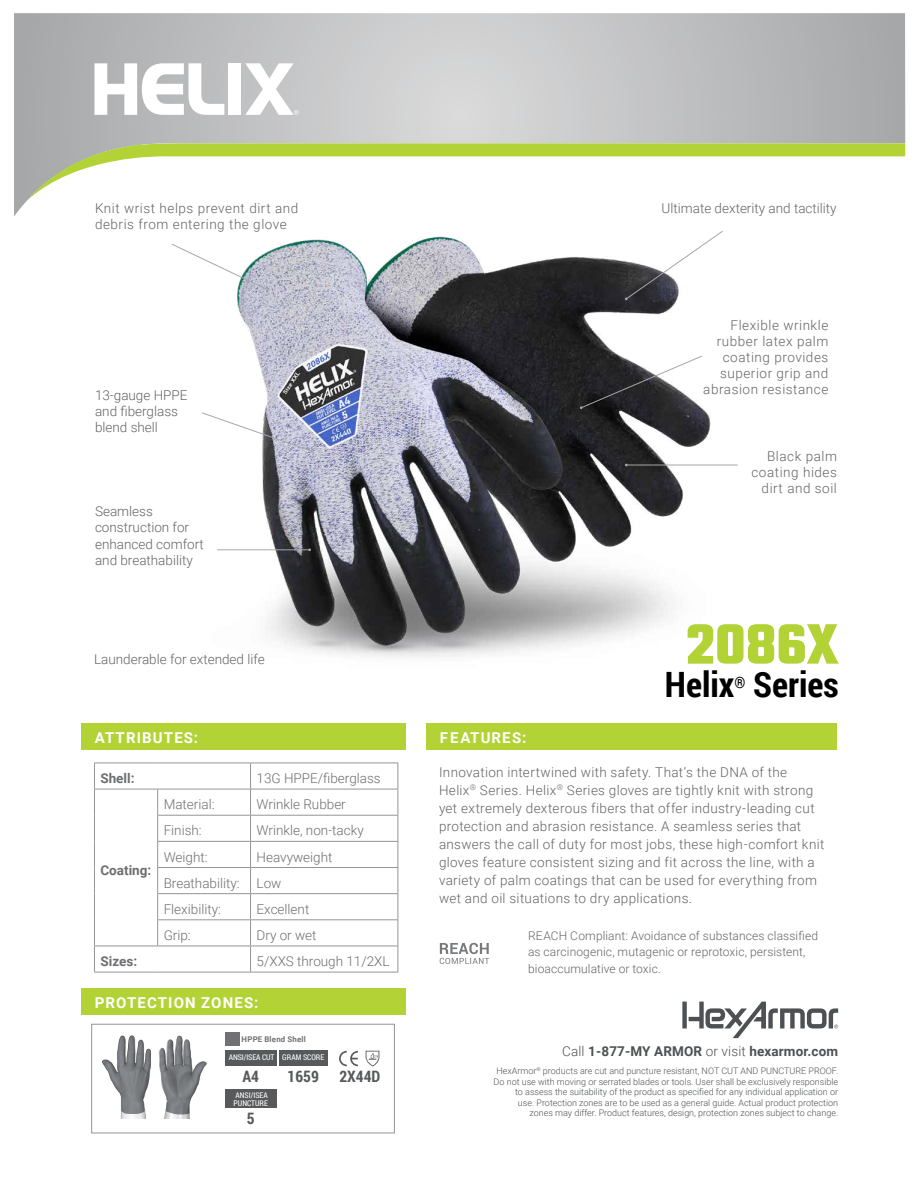
<style>
.page{position:relative;width:918px;height:1188px;background:#fff}
.page>*{position:absolute;margin:0;border:0;box-sizing:border-box;transform-origin:0 0}
.t1{font:700 61.5px "Teko";color:#b3d235}
.t2{font:700 34.95px "Roboto Condensed";color:#000}
.t3{font:700 15.75px "Roboto Condensed";color:#58595b}
.t4{font:700 15px "Roboto";letter-spacing:.075em;color:#fff}
.t5{font:700 15px "Roboto";letter-spacing:.095em;color:#fff}
.t6{font:300 13.5px/16.2px "Roboto";letter-spacing:.025em;color:#636466}
.t7{font:300 13.5px/26.1px "Roboto";color:#6d6e71}
.t8{font:300 13.5px/16.2px "Roboto";color:#636466}
.t9{font:700 13.5px "Roboto";letter-spacing:.01em;color:#4e5153}
.t10{font:700 13.5px "Roboto";color:#6d6e71}
.t11{font:300 12px/16.5px "Roboto";letter-spacing:.01em;color:#636466}
.t12{font:300 9px/10.5px "Roboto";color:#4e5153;text-align:right}
.t13{font:7.8px/7.8px "Roboto Condensed";color:#fff}
.t14{font:700 7.8px "Roboto";letter-spacing:.025em;color:#717073}
.s1{font-weight:300}
</style>
<div class="page">
<img style="left:217px;top:236px;width:521px;height:421px">
<svg style="left:14px;top:13px;width:891px;height:203px;background:#c5c6c7"></svg>
<svg style="left:27px;top:143px;width:878px;height:58px"></svg>
<svg style="left:682px;top:1002px;width:156px;height:36px"></svg>
<div style="left:426px;top:723px;width:411px;height:27px;background:#b3d235"></div>
<svg style="left:94px;top:63px;width:130px;height:52px"></svg>
<div style="left:228px;top:63px;width:13px;height:52px;background:#fff"></div>
<svg style="left:245px;top:63px;width:54px;height:52px"></svg>
<div style="left:81px;top:723px;width:324px;height:27px;background:#b3d235"></div>
<div style="left:81px;top:988px;width:324px;height:27px;background:#b3d235"></div>
<div style="left:91px;top:1024px;width:304px;height:109px;border:1px solid #939598"></div>
<svg style="left:202px;top:412px;width:111px;height:40px"></svg>
<svg style="left:171px;top:243px;width:98px;height:48px"></svg>
<hr style="left:217px;top:549px;width:93px;height:1px;background:#a5a7a8">
<svg style="left:625px;top:231px;width:99px;height:69px"></svg>
<svg style="left:580px;top:355px;width:123px;height:54px"></svg>
<hr style="left:626px;top:465px;width:112px;height:1px;background:#a5a7a8">
<img style="left:120px;top:1114px;width:26px;height:5px">
<img style="left:159px;top:1035px;width:31px;height:84px">
<svg style="left:102px;top:1035px;width:49px;height:79px"></svg>
<svg style="left:160px;top:1036px;width:47px;height:79px"></svg>
<div style="left:225px;top:1032px;width:14px;height:14px;background:#717073"></div>
<hr style="left:94px;top:763px;width:64px;height:1px;background:#939598">
<hr style="left:158px;top:763px;width:93px;height:1px;background:#939598">
<hr style="left:251px;top:763px;width:147px;height:1px;background:#939598">
<hr style="left:94px;top:789px;width:64px;height:1px;background:#939598">
<hr style="left:158px;top:789px;width:93px;height:1px;background:#939598">
<hr style="left:251px;top:789px;width:147px;height:1px;background:#939598">
<hr style="left:157px;top:815px;width:94px;height:1px;background:#939598">
<hr style="left:251px;top:815px;width:147px;height:1px;background:#939598">
<hr style="left:157px;top:841px;width:94px;height:1px;background:#939598">
<hr style="left:251px;top:841px;width:147px;height:1px;background:#939598">
<hr style="left:157px;top:867px;width:94px;height:1px;background:#939598">
<hr style="left:251px;top:867px;width:147px;height:1px;background:#939598">
<hr style="left:157px;top:893px;width:94px;height:1px;background:#939598">
<hr style="left:251px;top:893px;width:147px;height:1px;background:#939598">
<hr style="left:157px;top:919px;width:94px;height:1px;background:#939598">
<svg style="left:157px;top:789px;width:1px;height:157px"></svg>
<hr style="left:251px;top:919px;width:147px;height:1px;background:#939598">
<hr style="left:94px;top:946px;width:64px;height:1px;background:#939598">
<svg style="left:94px;top:763px;width:1px;height:209px"></svg>
<hr style="left:158px;top:946px;width:93px;height:1px;background:#939598">
<hr style="left:251px;top:946px;width:147px;height:1px;background:#939598">
<svg style="left:250px;top:763px;width:1px;height:209px"></svg>
<svg style="left:398px;top:763px;width:1px;height:209px"></svg>
<hr style="left:94px;top:972px;width:64px;height:1px;background:#939598">
<hr style="left:158px;top:972px;width:93px;height:1px;background:#939598">
<hr style="left:251px;top:972px;width:147px;height:1px;background:#939598">
<svg style="left:339px;top:1051px;width:19px;height:15px"></svg>
<svg style="left:366px;top:1051px;width:13px;height:15px"></svg>
<div style="left:225px;top:1050px;width:51px;height:16px;background:#58595b"></div>
<div style="left:279px;top:1050px;width:49px;height:16px;background:#58595b"></div>
<svg style="left:440px;top:943px;width:49px;height:21px"></svg>
<div style="left:225px;top:1090px;width:51px;height:18px;background:#58595b"></div>
<p class="t6" style="left:95px;top:200px;width:205px">Knit wrist helps prevent dirt and debris from entering the glove</p>
<p class="t8" style="left:95px;top:387px;width:94px">13-gauge HPPE and fiberglass blend shell</p>
<p class="t8" style="left:95px;top:503px;width:110px">Seamless construction for enhanced comfort and breathability</p>
<p class="t8" style="left:94px;top:650px;width:172px">Launderable for extended life</p>
<p class="t4" style="left:95px;top:727px;width:105px">ATTRIBUTES:</p>
<p class="t10" style="left:100px;top:769px;width:36px">Shell:</p>
<p class="t7" style="left:257px;top:765px;width:126px">13G HPPE/fiberglass</p>
<p class="t10" style="left:100px;top:860px;width:52px">Coating:</p>
<p class="t7" style="left:164px;top:791px;width:52px">Material:</p>
<p class="t7" style="left:257px;top:791px;width:91px">Wrinkle Rubber</p>
<p class="t7" style="left:164px;top:817px;width:40px">Finish:</p>
<p class="t7" style="left:257px;top:817px;width:109px">Wrinkle, non-tacky</p>
<p class="t7" style="left:164px;top:843px;width:45px">Weight:</p>
<p class="t7" style="left:164px;top:843px;width:170px;text-indent:93px">Heavyweight<br>Breathability: Low<br>Flexibility:</p>
<p class="t7" style="left:257px;top:895px;width:54px">Excellent</p>
<p class="t7" style="left:164px;top:922px;width:29px">Grip:</p>
<p class="t7" style="left:257px;top:922px;width:62px">Dry or wet</p>
<p class="t10" style="left:100px;top:952px;width:38px">Sizes:</p>
<p class="t7" style="left:257px;top:948px;width:135px">5/XXS through 11/2XL</p>
<p class="t4" style="left:95px;top:992px;width:165px">PROTECTION ZONES:</p>
<p class="t14" style="left:242px;top:1034px;width:66px">HPPE Blend Shell</p>
<p class="t13" style="left:229px;top:1054px;width:97px">ANSI/ISEA CUT GRAM SCORE</p>
<p class="t3" style="left:243px;top:1066px;width:18px">A4</p>
<p class="t3" style="left:288px;top:1066px;width:33px">1659</p>
<p class="t13" style="left:234px;top:1091px;width:36px">ANSI/ISEA<br>PUNCTURE</p>
<p class="t3" style="left:247px;top:1108px;width:9px">5</p>
<p class="t3" style="left:339px;top:1066px;width:43px">2X44D</p>
<p class="t8" style="left:662px;top:200px;width:177px">Ultimate dexterity and tactility</p>
<p class="t6" style="left:703px;top:316px;width:127px;text-align:right">Flexible wrinkle rubber latex palm coating provides superior grip and abrasion resistance</p>
<p class="t6" style="left:751px;top:447px;width:87px;text-align:right">Black palm coating hides dirt and soil</p>
<p class="t5" style="left:440px;top:727px;width:88px">FEATURES:</p>
<h1 class="t1" style="left:686px;top:605px;width:154px">2086X</h1>
<h2 class="t2" style="left:665px;top:660px;width:175px">Helix<sup>®</sup> Series</h2>
<p class="t6" style="left:439px;top:762px;width:387px;line-height:18px">Innovation intertwined with safety. That’s the DNA of the Helix<sup>®</sup> Series. Helix<sup>®</sup> Series gloves are tightly knit with strong yet extremely dexterous fibers that offer industry-leading cut protection and abrasion resistance. A seamless series that answers the call of duty for most jobs, these high-comfort knit gloves feature consistent sizing and fit across the line, with a variety of palm coatings that can be used for everything from wet and oil situations to dry applications.</p>
<p class="t11" style="left:528px;top:927px;width:292px">REACH Compliant: Avoidance of substances classified as carcinogenic, mutagenic or reprotoxic, persistent, bioaccumulative or toxic.</p>
<p class="t9" style="left:562px;top:1042px;width:277px"><span class="s1">Call</span> 1-877-MY ARMOR <span class="s1">or visit</span> hexarmor.com</p>
<p class="t12" style="left:494px;top:1065px;width:346px">HexArmor<sup>®</sup> products are cut and puncture resistant, NOT CUT AND PUNCTURE PROOF.<br>Do not use with moving or serrated blades or tools. User shall be exclusively responsible to assess the suitability of the product as specified for any individual application or<br>use. Protection zones are to be used as a general guide. Actual product protection zones may differ. Product features, design, protection zones subject to change.</p>
</div>
